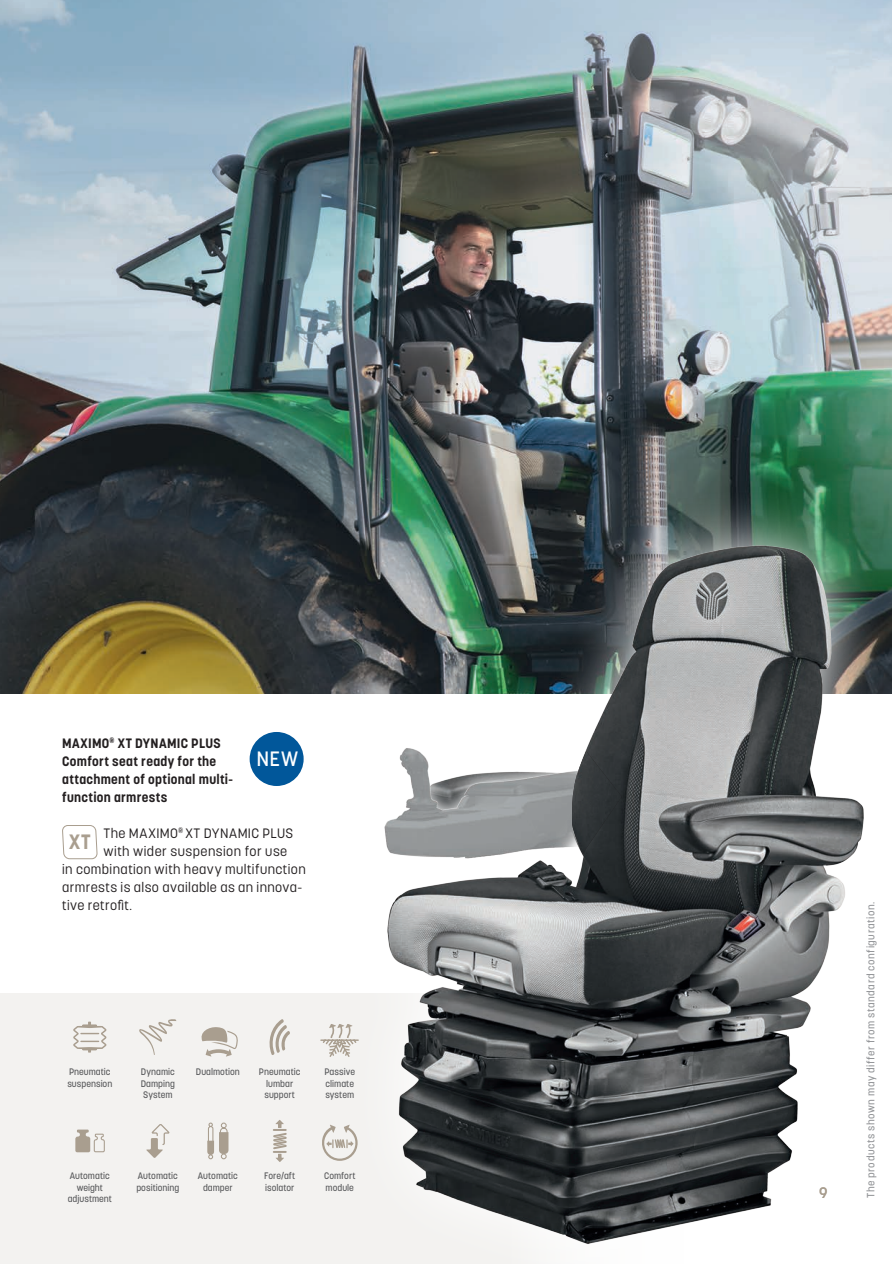
<style>
.page{position:relative;width:892px;height:1264px;background:#fff}
.page>*{position:absolute;margin:0;border:0;box-sizing:border-box;transform-origin:0 0}
.t1{font:500 20.55px "Korolev";color:#fff}
.t2{font:700 20.55px "Korolev";color:#a99e8f}
.t3{font:500 15px "Korolev";color:#a99e8f}
.t4{font:13.5px "Korolev";letter-spacing:.03em;color:#231f20}
.t5{font:700 13.5px/18px "Korolev";letter-spacing:.025em;color:#231f20}
.t6{font:500 10.5px "Korolev";letter-spacing:.05em;color:#939598}
.t7{font:500 9.3px/11.2px "Korolev";color:#57585a}
</style>
<div class="page">
<img style="left:0;top:0;width:892px;height:693px">
<div style="left:0;top:992px;width:696px;height:271px;background:#f3f2f0"></div>
<svg style="left:330px;top:488px;width:562px;height:775px"></svg>
<img style="left:356px;top:539px;width:532px;height:723px">
<svg style="left:368px;top:731px;width:245px;height:143px"></svg>
<img style="left:378px;top:677px;width:224px;height:228px">
<img style="left:572px;top:751px;width:50px;height:102px">
<div style="left:250px;top:731px;width:54px;height:54px;background:#01579a;border-radius:50%"></div>
<svg style="left:62px;top:825px;width:36px;height:34px"></svg>
<svg style="left:146px;top:1124px;width:23px;height:33px"></svg>
<svg style="left:273px;top:1120px;width:14px;height:41px"></svg>
<svg style="left:75px;top:1129px;width:30px;height:23px"></svg>
<svg style="left:73px;top:1021px;width:33px;height:31px"></svg>
<svg style="left:269px;top:1019px;width:21px;height:36px"></svg>
<svg style="left:139px;top:1019px;width:38px;height:35px"></svg>
<svg style="left:207px;top:1122px;width:21px;height:36px"></svg>
<svg style="left:202px;top:1027px;width:36px;height:29px"></svg>
<svg style="left:322px;top:1124px;width:36px;height:36px"></svg>
<svg style="left:320px;top:1023px;width:39px;height:33px"></svg>
<h3 class="t5" style="left:62px;top:734px;width:172px">MAXIMO<sup>®</sup> XT DYNAMIC PLUS<br>Comfort seat ready for the attachment of optional multi&shy;function armrests</h3>
<h3 class="t4" style="left:103px;top:824px;width:191px">The MAXIMO<sup>®</sup> XT DYNAMIC PLUS</h3>
<h3 class="t4" style="left:103px;top:842px;width:185px">with wider suspension for use</h3>
<h3 class="t4" style="left:62px;top:860px;width:245px">in combination with heavy multifunction</h3>
<h3 class="t4" style="left:62px;top:878px;width:242px">armrests is also available as an innova-</h3>
<h3 class="t4" style="left:62px;top:896px;width:72px">tive retrofit.</h3>
<h1 class="t1" style="left:256px;top:745px;width:43px">NEW</h1>
<h1 class="t2" style="left:69px;top:829px;width:23px">XT</h1>
<p class="t7" style="left:67px;top:1066px;width:46px">Pneumatic suspension</p>
<p class="t7" style="left:259px;top:1066px;width:43px;text-align:center">Pneumatic lumbar support</p>
<p class="t7" style="left:141px;top:1066px;width:36px;text-align:justify">Dynamic Damping System</p>
<p class="t7" style="left:196px;top:1066px;width:45px">Dualmotion</p>
<p class="t7" style="left:324px;top:1066px;width:32px;text-align:justify">Passive climate system</p>
<p class="t7" style="left:68px;top:1170px;width:46px;text-align:center">Automatic weight adjustment</p>
<p class="t7" style="left:136px;top:1170px;width:45px">Automatic positioning</p>
<p class="t7" style="left:264px;top:1170px;width:32px">Fore/aft isolator</p>
<p class="t7" style="left:198px;top:1170px;width:41px;text-align:center">Automatic damper</p>
<p class="t7" style="left:324px;top:1170px;width:33px">Comfort module</p>
<h2 class="t3" style="left:819px;top:1183px;width:10px">9</h2>
<p class="t6" style="left:864px;top:1197px;width:298px;rotate:-90deg">The products shown may differ from standard configuration.</p>
</div>
